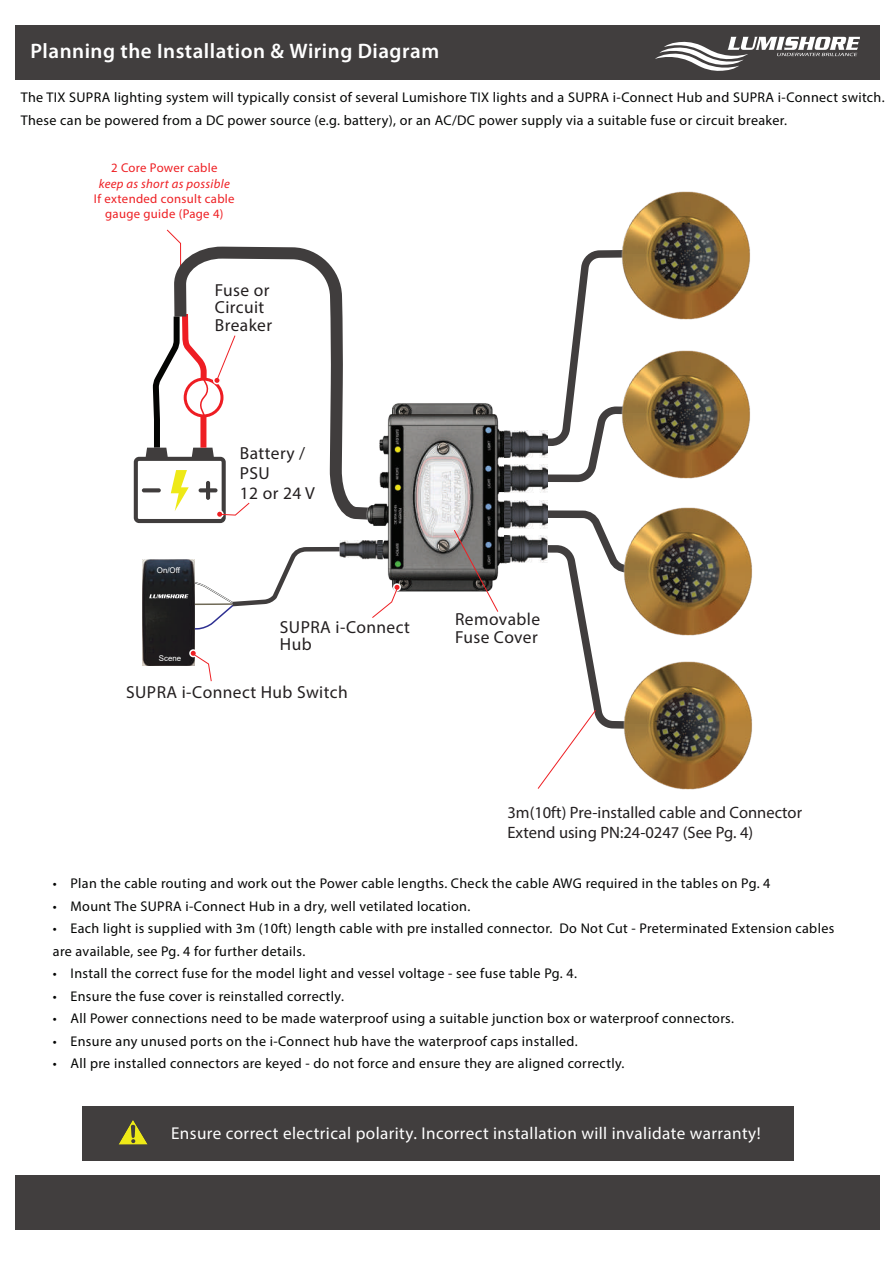
<style>
.page{position:relative;width:893px;height:1263px;background:#fff}
.page>*{position:absolute;margin:0;border:0;box-sizing:border-box;transform-origin:0 0}
.t1{font:600 21px "Myriad Pro";letter-spacing:.025em;color:#fff}
.t2{font:17.4px/17.4px "Myriad Pro";letter-spacing:.025em;color:#231f20}
.t3{font:17.1px "Myriad Pro";letter-spacing:.025em;color:#fff}
.t4{font:16.5px/19.8px "Myriad Pro";color:#231f20}
.t5{font:14.1px/22.5px "Myriad Pro";letter-spacing:.025em;color:#040504}
.t6{font:12.75px/15.3px "Myriad Pro";letter-spacing:.025em;color:#ee1f23;text-align:center}
.t7{font:italic 12.75px "Myriad Pro";letter-spacing:.025em;color:#ee1f23}
.t8{font:7.95px "Arial";color:#fff}
</style>
<div class="page">
<div style="left:82px;top:1106px;width:712px;height:54px;background:#413e3e"></div>
<svg style="left:118px;top:1120px;width:30px;height:25px"></svg>
<div style="left:16px;top:25px;width:864px;height:54px;background:#413e3e"></div>
<svg style="left:655px;top:37px;width:205px;height:34px"></svg>
<div style="left:16px;top:1176px;width:864px;height:54px;background:#413e3e"></div>
<svg style="left:166px;top:229px;width:12px;height:11px"></svg>
<svg style="left:168px;top:240px;width:175px;height:284px"></svg>
<img style="left:142px;top:560px;width:52px;height:105px">
<svg style="left:149px;top:546px;width:190px;height:85px"></svg>
<svg style="left:539px;top:250px;width:154px;height:233px"></svg>
<div style="left:189px;top:649px;width:8px;height:8px;border:2px solid #fff;border-radius:50%"></div>
<svg style="left:190px;top:650px;width:22px;height:32px"></svg>
<svg style="left:134px;top:308px;width:116px;height:215px"></svg>
<img style="left:621px;top:191px;width:129px;height:129px">
<img style="left:621px;top:349px;width:129px;height:129px">
<img style="left:733px;top:526px;width:19px;height:91px">
<img style="left:733px;top:680px;width:19px;height:91px">
<svg style="left:537px;top:507px;width:196px;height:283px"></svg>
<img style="left:342px;top:362px;width:187px;height:230px">
<img style="left:504px;top:430px;width:44px;height:28px">
<img style="left:504px;top:465px;width:44px;height:28px">
<img style="left:504px;top:500px;width:44px;height:28px">
<img style="left:504px;top:535px;width:44px;height:28px">
<img style="left:339px;top:540px;width:44px;height:19px">
<svg style="left:451px;top:526px;width:48px;height:86px"></svg>
<div style="left:393px;top:583px;width:8px;height:8px;border:2px solid #fff;border-radius:50%"></div>
<svg style="left:371px;top:584px;width:29px;height:34px"></svg>
<h1 class="t1" style="left:30px;top:38px;width:410px">Planning the Installation &amp; Wiring Diagram</h1>
<p class="t5" style="left:21px;top:86px;width:865px">The TIX SUPRA lighting system will typically consist of several Lumishore TIX lights and a SUPRA i-Connect Hub and SUPRA i-Connect switch.<br>These can be powered from a DC power source (e.g. battery), or an AC/DC power supply via a suitable fuse or circuit breaker.</p>
<p class="t6" style="left:111px;top:160px;width:108px">2 Core Power cable</p>
<p class="t7" style="left:99px;top:176px;width:133px">keep as short as possible</p>
<p class="t6" style="left:94px;top:191px;width:142px">If extended consult cable gauge guide (Page 4)</p>
<p class="t2" style="left:215px;top:281px;width:59px">Fuse or<br>Circuit<br>Breaker</p>
<p class="t8" style="left:157px;top:565px;width:25px">On/Off</p>
<p class="t2" style="left:240px;top:443px;width:77px;line-height:20px">Battery /<br>PSU<br>12 or 24 V</p>
<p class="t2" style="left:280px;top:618px;width:132px">SUPRA i-Connect<br>Hub</p>
<p class="t8" style="left:159px;top:652px;width:24px">Scene</p>
<p class="t2" style="left:126px;top:683px;width:223px">SUPRA i-Connect Hub Switch</p>
<p class="t2" style="left:455px;top:610px;width:87px">Removable<br>Fuse Cover</p>
<p class="t4" style="left:507px;top:803px;width:296px">3m(10ft) Pre-installed cable and Connector<br>Extend using PN:24-0247 (See Pg. 4)</p>
<p class="t5" style="left:53px;top:872px;width:719px">• Plan the cable routing and work out the Power cable lengths. Check the cable AWG required in the tables on Pg. 4</p>
<p class="t5" style="left:53px;top:894px;width:419px">• Mount The SUPRA i-Connect Hub in a dry, well vetilated location.</p>
<p class="t5" style="left:53px;top:917px;width:783px">• Each light is supplied with 3m (10ft) length cable with pre installed connector. Do Not Cut - Preterminated Extension cables are available, see Pg. 4 for further details.</p>
<p class="t5" style="left:53px;top:962px;width:525px">• Install the correct fuse for the model light and vessel voltage - see fuse table Pg. 4.</p>
<p class="t5" style="left:53px;top:984px;width:292px">• Ensure the fuse cover is reinstalled correctly.</p>
<p class="t5" style="left:53px;top:1007px;width:683px">• All Power connections need to be made waterproof using a suitable junction box or waterproof connectors.</p>
<p class="t5" style="left:53px;top:1029px;width:526px">• Ensure any unused ports on the i-Connect hub have the waterproof caps installed.</p>
<p class="t5" style="left:53px;top:1052px;width:573px">• All pre installed connectors are keyed - do not force and ensure they are aligned correctly.</p>
<p class="t3" style="left:171px;top:1122px;width:591px">Ensure correct electrical polarity. Incorrect installation will invalidate warranty!</p>
</div>
